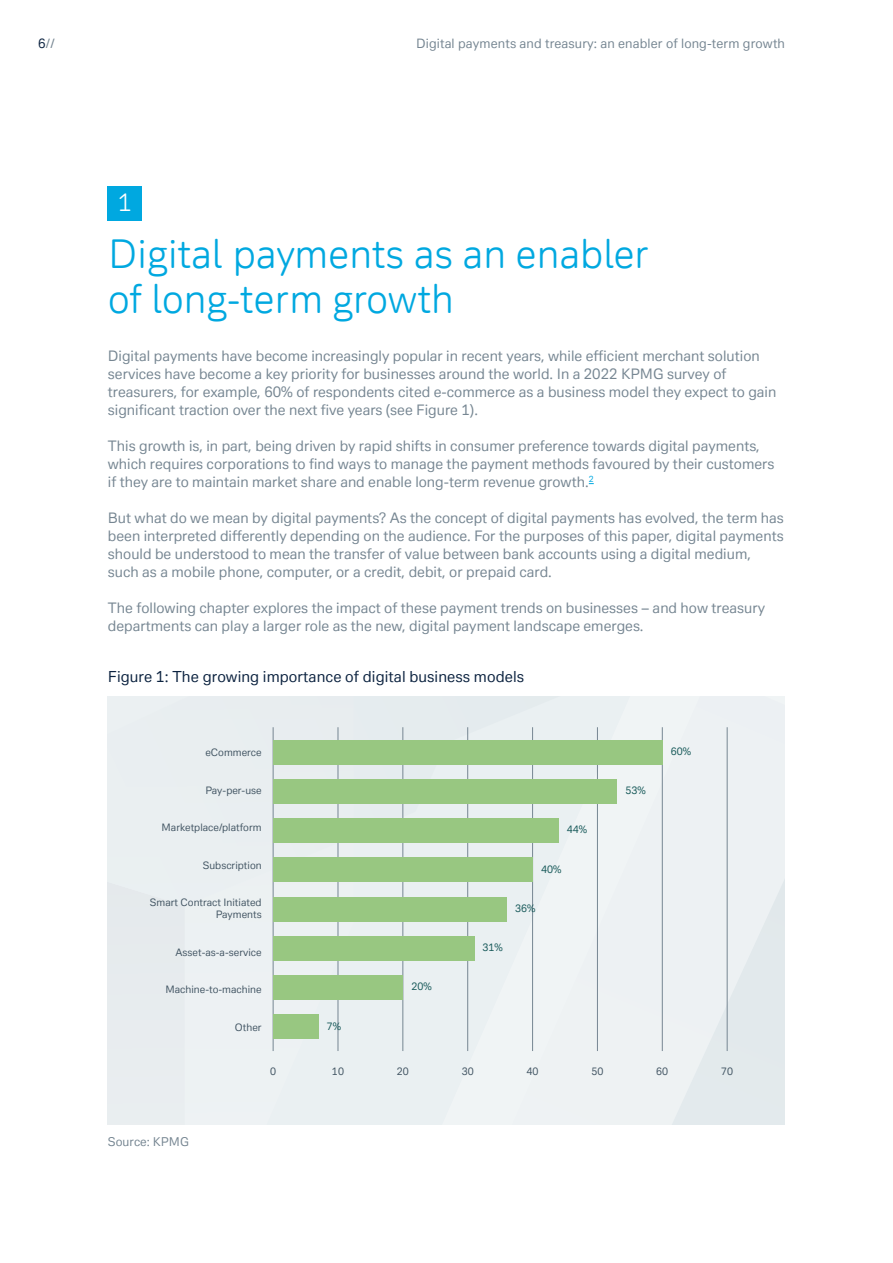
<style>
.page{position:relative;width:893px;height:1263px;background:#fff}
.page>*{position:absolute;margin:0;border:0;box-sizing:border-box;transform-origin:0 0}
.t1{font:39px/45px "Deutsche Bank Display";letter-spacing:-.005em;color:#00a8e0}
.t2{font:24px "Deutsche Bank Display";color:#fff}
.t3{font:15px "Deutsche Bank Text";letter-spacing:.005em;color:#0c2340}
.t4{font:14.25px/18px "Deutsche Bank Text";color:#768692}
.t5{font:12.75px "Deutsche Bank Text";letter-spacing:.01em;color:#768692}
.t6{font:12px "Deutsche Bank Text";letter-spacing:.005em;color:#768692}
.t7{font:10.2px/12px "Deutsche Bank Text";color:#425563;text-align:right}
.t8{font:10.2px "Deutsche Bank Text";color:#175959}
.s1{color:#0c2340}
</style>
<div class="page">
<div style="left:108px;top:186px;width:34px;height:34px;background:#00a8e0"></div>
<div style="left:108px;top:696px;width:92px;height:428px;background:#e9eef0"></div>
<svg style="left:200px;top:696px;width:585px;height:428px;background:#eaeff1"></svg>
<hr style="left:403px;top:727px;width:1px;height:324px;background:#768692">
<hr style="left:532px;top:727px;width:1px;height:324px;background:#768692">
<hr style="left:338px;top:727px;width:1px;height:324px;background:#768692">
<hr style="left:467px;top:727px;width:1px;height:324px;background:#768692">
<hr style="left:597px;top:727px;width:1px;height:324px;background:#768692">
<hr style="left:662px;top:727px;width:1px;height:324px;background:#768692">
<hr style="left:727px;top:727px;width:1px;height:324px;background:#768692">
<hr style="left:273px;top:727px;width:1px;height:324px;background:#768692">
<div style="left:273px;top:1014px;width:45px;height:25px;background:#98c781"></div>
<div style="left:273px;top:975px;width:130px;height:25px;background:#98c781"></div>
<div style="left:273px;top:936px;width:201px;height:25px;background:#98c781"></div>
<div style="left:273px;top:897px;width:234px;height:24px;background:#98c781"></div>
<div style="left:273px;top:857px;width:259px;height:25px;background:#98c781"></div>
<div style="left:273px;top:818px;width:285px;height:25px;background:#98c781"></div>
<div style="left:273px;top:779px;width:344px;height:25px;background:#98c781"></div>
<div style="left:273px;top:740px;width:389px;height:25px;background:#98c781"></div>
<p class="t5" style="left:38px;top:35px;width:18px"><span class="s1">6</span>//</p>
<p class="t5" style="left:416px;top:35px;width:370px">Digital payments and treasury: an enabler of long-term growth</p>
<h2 class="t2" style="left:118px;top:187px;width:16px">1</h2>
<h1 class="t1" style="left:108px;top:231px;width:543px">Digital payments as an enabler of long-term growth</h1>
<p class="t4" style="left:108px;top:347px;width:670px">Digital payments have become increasingly popular in recent years, while efficient merchant solution services have become a key priority for businesses around the world. In a 2022 KPMG survey of treasurers, for example, 60% of respondents cited e-commerce as a business model they expect to gain significant traction over the next five years (see Figure 1).</p>
<p class="t4" style="left:108px;top:437px;width:668px">This growth is, in part, being driven by rapid shifts in consumer preference towards digital payments, which requires corporations to find ways to manage the payment methods favoured by their customers if they are to maintain market share and enable long-term revenue growth.<sup>2</sup></p>
<p class="t4" style="left:108px;top:509px;width:677px">But what do we mean by digital payments? As the concept of digital payments has evolved, the term has been interpreted differently depending on the audience. For the purposes of this paper, digital payments should be understood to mean the transfer of value between bank accounts using a digital medium, such as a mobile phone, computer, or a credit, debit, or prepaid card.</p>
<p class="t4" style="left:108px;top:599px;width:659px">The following chapter explores the impact of these payment trends on businesses – and how treasury departments can play a larger role as the new, digital payment landscape emerges.</p>
<p class="t3" style="left:108px;top:668px;width:418px">Figure 1: The growing importance of digital business models</p>
<p class="t7" style="left:205px;top:746px;width:58px">eCommerce</p>
<p class="t7" style="left:205px;top:784px;width:58px">Pay-per-use</p>
<p class="t7" style="left:161px;top:821px;width:102px">Marketplace/platform</p>
<p class="t7" style="left:203px;top:859px;width:60px">Subscription</p>
<p class="t7" style="left:150px;top:896px;width:113px">Smart Contract Initiated<br>Payments</p>
<p class="t7" style="left:176px;top:946px;width:88px">Asset-as-a-service</p>
<p class="t7" style="left:165px;top:983px;width:98px">Machine-to-machine</p>
<p class="t7" style="left:235px;top:1021px;width:28px">Other</p>
<p class="t8" style="left:327px;top:1019px;width:16px">7%</p>
<p class="t8" style="left:411px;top:980px;width:22px">20%</p>
<p class="t8" style="left:483px;top:941px;width:22px">31%</p>
<p class="t8" style="left:567px;top:823px;width:22px">44%</p>
<p class="t8" style="left:541px;top:862px;width:22px">40%</p>
<p class="t8" style="left:515px;top:902px;width:22px">36%</p>
<p class="t8" style="left:625px;top:784px;width:22px">53%</p>
<p class="t8" style="left:671px;top:745px;width:22px">60%</p>
<p class="t6" style="left:108px;top:1134px;width:83px">Source: KPMG</p>
<p class="t7" style="left:270px;top:1065px;width:7px">0</p>
<p class="t7" style="left:332px;top:1065px;width:13px">10</p>
<p class="t7" style="left:397px;top:1065px;width:13px">20</p>
<p class="t7" style="left:462px;top:1065px;width:13px">30</p>
<p class="t7" style="left:527px;top:1065px;width:13px">40</p>
<p class="t7" style="left:591px;top:1065px;width:13px">50</p>
<p class="t7" style="left:656px;top:1065px;width:13px">60</p>
<p class="t7" style="left:721px;top:1065px;width:13px">70</p>
</div>
